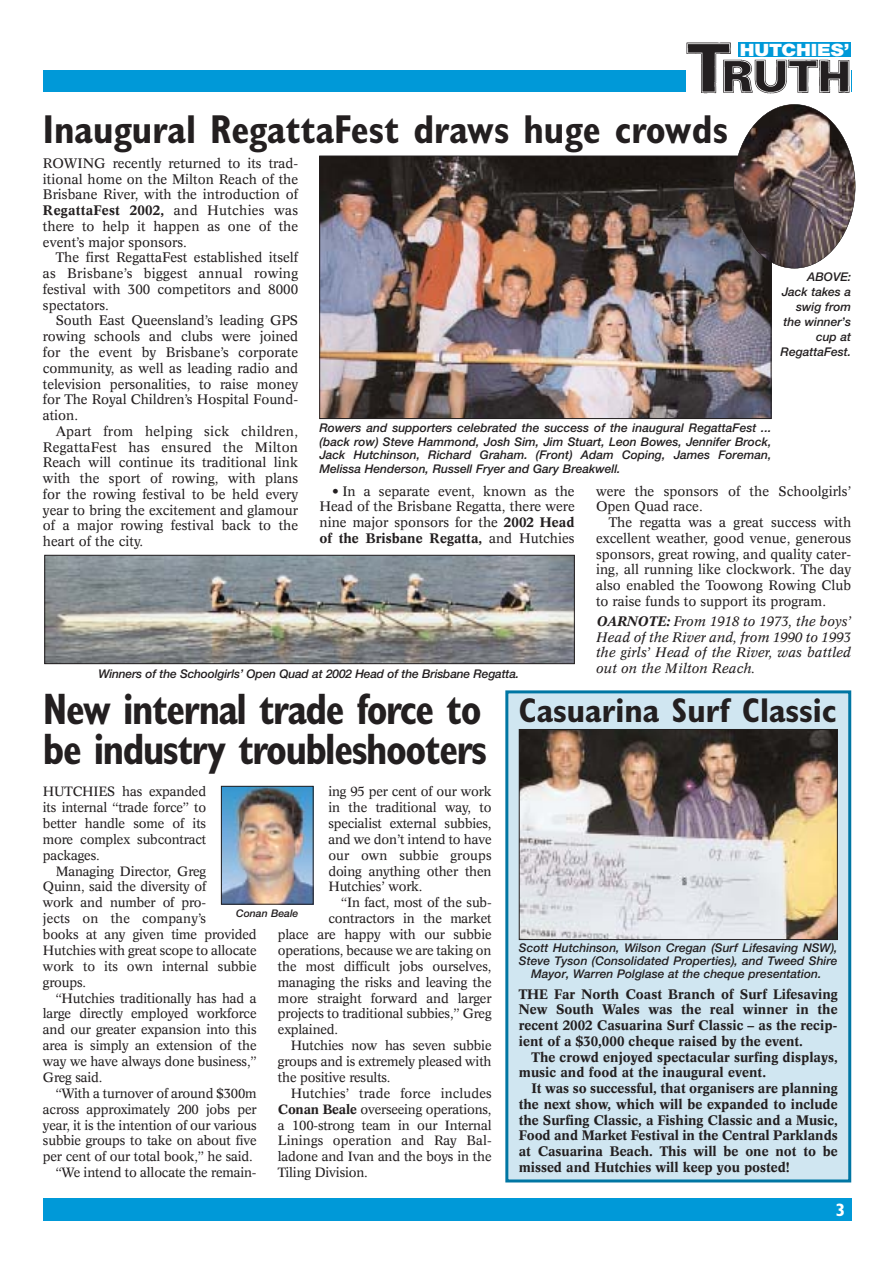
<style>
.page{position:relative;width:893px;height:1262px;background:#fff}
.page>*{position:absolute;margin:0;border:0;box-sizing:border-box;transform-origin:0 0}
.t1{font:700 condensed 44.25px/41px "Gill Sans";letter-spacing:-.035em;color:#231f20;scale:.91 1}
.t2{font:700 condensed 40.5px "Gill Sans";color:#231f20;scale:.95 1}
.t3{font:700 condensed 34.5px "Gill Sans";color:#231f20}
.t4{font:700 condensed 18px "Gill Sans";color:#fff}
.t5{font:900 16.95px "Helvetica Neue";letter-spacing:-.005em;color:#fff;scale:1.15 1}
.t6{font:13.5px/15.8px "Concorde";color:#231f20;text-align:justify}
.t7{font:700 13.5px/15.8px "Concorde";color:#231f20;text-align:justify}
.t8{font:italic 13.5px/15.8px "Concorde";letter-spacing:-.01em;color:#231f20;text-align:justify}
.t9{font:13.2px/15.9px "Concorde";letter-spacing:-.015em;color:#231f20;text-align:justify}
.t10{font:13.2px "Concorde";letter-spacing:.005em;color:#231f20}
.t11{font:italic 500 12px/15px "Helvetica Neue";color:#231f20;text-align:justify}
.t12{font:italic 500 10.5px "Helvetica Neue";color:#231f20}
.s1{font-weight:700}
</style>
<div class="page">
<div style="left:507px;top:692px;width:342px;height:489px;background:#d0e6f1"></div>
<div style="left:505px;top:690px;width:346px;height:492px;border:3px solid #0076a3"></div>
<div style="left:43px;top:1198px;width:808px;height:22px;background:#0099d8"></div>
<div style="left:43px;top:70px;width:808px;height:21px;background:#0099d8"></div>
<img style="left:686px;top:43px;width:163px;height:50px">
<div style="left:738px;top:43px;width:112px;height:14px;background:#0099d8"></div>
<img style="left:321px;top:158px;width:448px;height:259px">
<div style="left:319px;top:156px;width:452px;height:263px;border:1px solid #231f20"></div>
<img style="left:46px;top:557px;width:526px;height:105px">
<div style="left:44px;top:555px;width:530px;height:109px;border:1px solid #231f20"></div>
<img style="left:733px;top:104px;width:122px;height:164px;border-radius:50%">
<img style="left:520px;top:731px;width:315px;height:207px">
<div style="left:518px;top:729px;width:319px;height:211px;border:1px solid #231f20"></div>
<img style="left:223px;top:788px;width:88px;height:114px">
<div style="left:221px;top:786px;width:92px;height:118px;border:1px solid #231f20"></div>
<p class="t5" style="left:739px;top:44px;width:97px">HUTCHIES’</p>
<h2 class="t2" style="left:43px;top:115px;width:722px">Inaugural RegattaFest draws huge crowds</h2>
<p class="t6" style="left:43px;top:156px;width:257px">ROWING recently returned to its trad&shy;itional home on the Milton Reach of the Brisbane River, with the introduction of <span class="s1">RegattaFest 2002,</span> and Hutchies was there to help it happen as one of the event’s major sponsors.</p>
<p class="t6" style="left:43px;top:251px;width:257px;text-indent:13px">The first RegattaFest established itself as Brisbane’s biggest annual rowing festival with 300 competitors and 8000 spectators.</p>
<p class="t6" style="left:43px;top:314px;width:257px;text-indent:13px">South East Queensland’s leading GPS rowing schools and clubs were joined for the event by Brisbane’s corporate community, as well as leading radio and television personalities, to raise money for The Royal Children’s Hospital Found&shy;ation.</p>
<p class="t6" style="left:43px;top:424px;width:257px;text-indent:13px">Apart from helping sick children, RegattaFest has ensured the Milton Reach will continue its traditional link with the sport of rowing, with plans for the rowing festival to be held every year to bring the excitement and glamour of a major rowing festival back to the heart of the city.</p>
<p class="t11" style="left:780px;top:271px;width:72px;text-align:right">ABOVE:<br>Jack takes a swig from the winner’s cup at<br>RegattaFest.</p>
<p class="t11" style="left:319px;top:422px;width:453px;line-height:13.5px">Rowers and supporters celebrated the success of the inaugural RegattaFest ... (back row) Steve Hammond, Josh Sim, Jim Stuart, Leon Bowes, Jennifer Brock, Jack Hutchinson, Richard Graham. (Front) Adam Coping, James Foreman, Melissa Henderson, Russell Fryer and Gary Breakwell.</p>
<p class="t6" style="left:319px;top:484px;width:257px;text-indent:13px">• In a separate event, known as the Head of the Brisbane Regatta, there were nine major sponsors for the <span class="s1">2002 Head of the Brisbane Regatta,</span> and Hutchies</p>
<p class="t6" style="left:596px;top:484px;width:257px">were the sponsors of the Schoolgirls’<br>Open Quad race.</p>
<p class="t6" style="left:596px;top:515px;width:257px;text-indent:13px">The regatta was a great success with excellent weather, good venue, generous sponsors, great rowing, and quality cater&shy;ing, all running like clockwork. The day also enabled the Toowong Rowing Club to raise funds to support its program.</p>
<p class="t8" style="left:596px;top:614px;width:257px"><span class="s1">OARNOTE:</span> From 1918 to 1973, the boys’ Head of the River and, from 1990 to 1993 the girls’ Head of the River, was battled out on the Milton Reach.</p>
<p class="t11" style="left:98px;top:667px;width:422px">Winners of the Schoolgirls’ Open Quad at 2002 Head of the Brisbane Regatta.</p>
<h1 class="t1" style="left:43px;top:693px;width:489px">New internal trade force to be industry troubleshooters</h1>
<p class="t9" style="left:43px;top:784px;width:165px">HUTCHIES has expanded its internal “trade force” to better handle some of its more complex subcontract packages.</p>
<p class="t9" style="left:43px;top:864px;width:215px;text-align:left;text-indent:13px">Managing Director, Greg<br>Quinn, said the diversity of<br>work and number of pro-<br>jects on the company’s<br>books at any given time provided<br>Hutchies with great scope to allocate work to its own internal subbie groups.</p>
<p class="t9" style="left:43px;top:991px;width:215px;text-indent:13px">“Hutchies traditionally has had a large directly employed workforce and our greater expansion into this area is simply an extension of the way we have always done business,” Greg said.</p>
<p class="t9" style="left:43px;top:1086px;width:215px;text-align:right">“With a turnover of around $300m across approximately 200 jobs per year, it is the intention of our various subbie groups to take on about five per cent of our total book,” he said. “We intend to allocate the remain-</p>
<p class="t9" style="left:328px;top:784px;width:165px">ing 95 per cent of our work in the traditional way, to specialist external subbies, and we don’t intend to have our own subbie groups doing anything other then Hutchies’ work.</p>
<p class="t9" style="left:341px;top:895px;width:152px">“In fact, most of the sub-</p>
<p class="t9" style="left:328px;top:911px;width:165px">contractors in the market</p>
<p class="t9" style="left:278px;top:927px;width:215px">place are happy with our subbie</p>
<p class="t9" style="left:278px;top:943px;width:215px">operations, because we are taking on</p>
<p class="t9" style="left:278px;top:959px;width:215px">the most difficult jobs ourselves,</p>
<p class="t9" style="left:278px;top:975px;width:215px">managing the risks and leaving the</p>
<p class="t9" style="left:278px;top:991px;width:215px">more straight forward and larger</p>
<p class="t9" style="left:278px;top:1007px;width:215px">projects to traditional subbies,” Greg</p>
<p class="t9" style="left:278px;top:1022px;width:62px">explained.</p>
<p class="t9" style="left:291px;top:1038px;width:202px">Hutchies now has seven subbie</p>
<p class="t9" style="left:278px;top:1054px;width:215px">groups and is extremely pleased with</p>
<p class="t9" style="left:278px;top:1070px;width:114px">the positive results.</p>
<p class="t10" style="left:291px;top:1087px;width:202px">Hutchies’ trade force includes</p>
<p class="t9" style="left:278px;top:1102px;width:215px"><span class="s1">Conan Beale</span> overseeing operations,</p>
<p class="t9" style="left:278px;top:1118px;width:215px">a 100-strong team in our Internal</p>
<p class="t10" style="left:278px;top:1135px;width:215px">Linings operation and Ray Bal-</p>
<p class="t9" style="left:278px;top:1149px;width:215px">ladone and Ivan and the boys in the</p>
<p class="t9" style="left:278px;top:1165px;width:91px">Tiling Division.</p>
<p class="t12" style="left:236px;top:909px;width:64px">Conan Beale</p>
<h3 class="t3" style="left:518px;top:698px;width:319px">Casuarina Surf Classic</h3>
<p class="t11" style="left:519px;top:942px;width:320px;line-height:12.8px;text-align:center">Scott Hutchinson, Wilson Cregan (Surf Lifesaving NSW),<br>Steve Tyson (Consolidated Properties), and Tweed Shire<br>Mayor, Warren Polglase at the cheque presentation.</p>
<p class="t7" style="left:518px;top:987px;width:320px">THE Far North Coast Branch of Surf Lifesaving New South Wales was the real winner in the recent 2002 Casuarina Surf Classic – as the recip&shy;ient of a $30,000 cheque raised by the event.</p>
<p class="t7" style="left:518px;top:1050px;width:320px;text-indent:13px">The crowd enjoyed spectacular surfing displays, music and food at the inaugural event.</p>
<p class="t7" style="left:518px;top:1081px;width:320px;text-indent:13px">It was so successful, that organisers are planning the next show, which will be expanded to include the Surfing Classic, a Fishing Classic and a Music, Food and Market Festival in the Central Parklands at Casuarina Beach. This will be one not to be missed and Hutchies will keep you posted!</p>
<h3 class="t4" style="left:835px;top:1203px;width:11px">3</h3>
</div>
